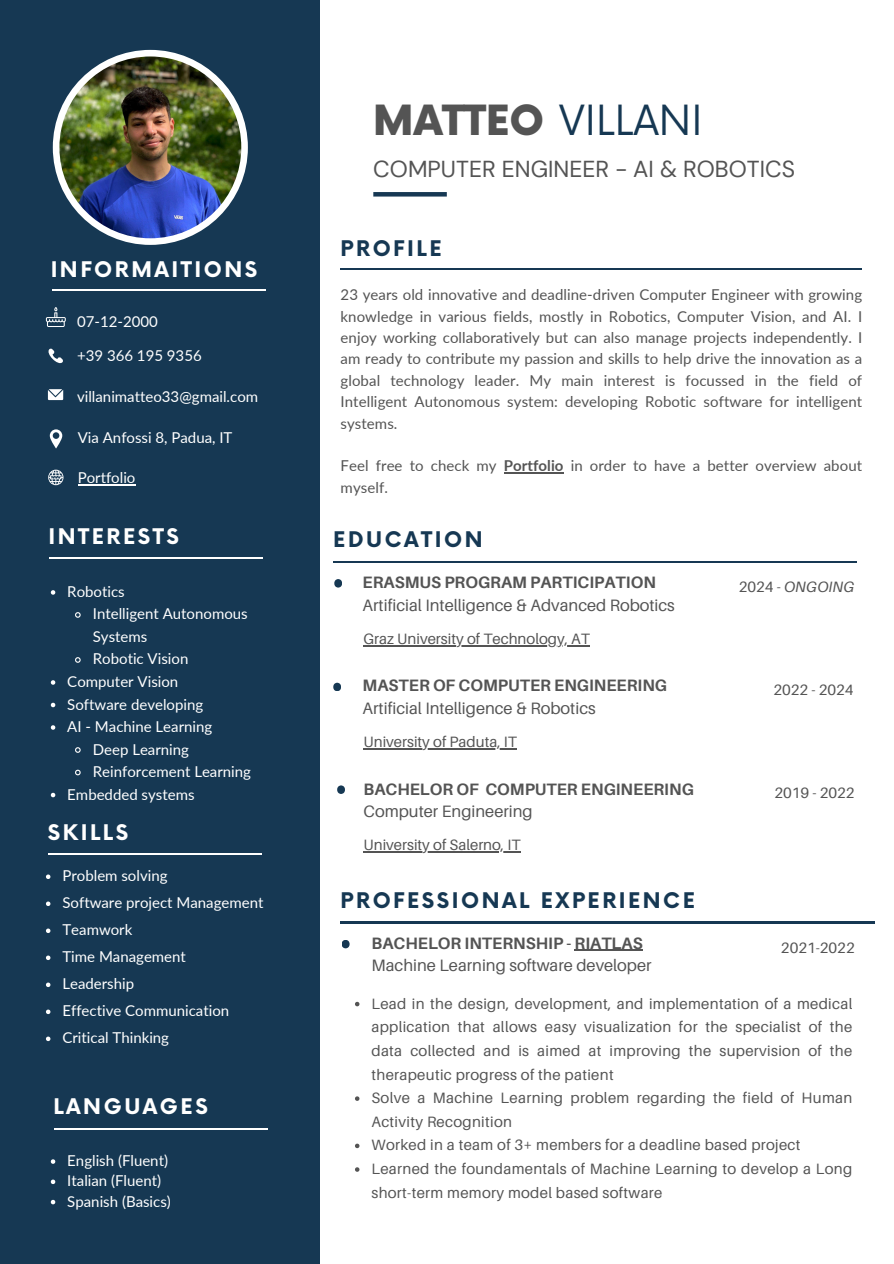
<style>
.page{position:relative;width:894px;height:1264px;background:#fff}
.page>*{position:absolute;margin:0;border:0;box-sizing:border-box;transform-origin:0 0}
.t1{font:40.5px "Now";color:#163853}
.t2{font:23.1px "DM Sans";color:#545454}
.t3{font:700 21px "Now";letter-spacing:.12em;color:#163853}
.t4{font:700 21px "Now";letter-spacing:.12em;color:#fff}
.t5{font:16.5px "Aileron";color:#545454}
.t6{font:700 16.5px "Aileron";color:#545454}
.t7{font:15px/21.3px "Lato";letter-spacing:.005em;color:#545454;text-align:justify}
.t8{font:15px/23.7px "Aileron";letter-spacing:.02em;color:#545454}
.t9{font:15px/22.5px "Lato";color:#fff}
.t10{font:15px "Aileron";color:#545454}
.t11{font:italic 15px "Aileron";color:#545454}
.s1{font-weight:900;color:#545454}
.s2{font-weight:700}
.s3{font-style:normal}
</style>
<div class="page">
<div style="left:0;top:0;width:320px;height:1263px;background:#163853"></div>
<hr style="left:373px;top:192px;width:73px;height:4px;background:#163853">
<div style="left:53px;top:50px;width:195px;height:195px;background:#fff;border-radius:50%"></div>
<img style="left:59px;top:56px;width:182px;height:182px;border-radius:50%">
<svg style="left:48px;top:348px;width:15px;height:16px"></svg>
<svg style="left:48px;top:389px;width:15px;height:11px"></svg>
<svg style="left:50px;top:429px;width:12px;height:19px"></svg>
<hr style="left:52px;top:289px;width:213px;height:1px;background:#fff">
<svg style="left:48px;top:469px;width:15px;height:16px"></svg>
<hr style="left:49px;top:557px;width:214px;height:1px;background:#fff">
<hr style="left:49px;top:853px;width:213px;height:1px;background:#fff">
<hr style="left:54px;top:1127px;width:214px;height:2px;background:#fff">
<hr style="left:340px;top:922px;width:535px;height:1px;background:#163853">
<hr style="left:340px;top:268px;width:522px;height:1px;background:#163853">
<svg style="left:342px;top:940px;width:7px;height:8px"></svg>
<hr style="left:333px;top:561px;width:523px;height:1px;background:#163853">
<svg style="left:334px;top:579px;width:8px;height:8px"></svg>
<svg style="left:333px;top:682px;width:8px;height:9px"></svg>
<svg style="left:337px;top:785px;width:8px;height:9px"></svg>
<svg style="left:46px;top:307px;width:20px;height:20px"></svg>
<hr style="left:78px;top:484px;width:57px;height:1px;background:#fff">
<svg style="left:46px;top:874px;width:4px;height:5px"></svg>
<svg style="left:46px;top:901px;width:4px;height:5px"></svg>
<svg style="left:46px;top:928px;width:4px;height:5px"></svg>
<svg style="left:46px;top:955px;width:4px;height:5px"></svg>
<svg style="left:46px;top:982px;width:4px;height:5px"></svg>
<svg style="left:46px;top:1009px;width:4px;height:5px"></svg>
<svg style="left:46px;top:1036px;width:4px;height:5px"></svg>
<svg style="left:51px;top:590px;width:4px;height:4px"></svg>
<svg style="left:75px;top:612px;width:6px;height:6px"></svg>
<svg style="left:75px;top:657px;width:6px;height:6px"></svg>
<svg style="left:51px;top:680px;width:4px;height:4px"></svg>
<svg style="left:51px;top:702px;width:4px;height:5px"></svg>
<svg style="left:51px;top:725px;width:4px;height:4px"></svg>
<svg style="left:75px;top:747px;width:6px;height:6px"></svg>
<svg style="left:75px;top:769px;width:6px;height:7px"></svg>
<svg style="left:51px;top:792px;width:4px;height:5px"></svg>
<svg style="left:51px;top:1159px;width:4px;height:4px"></svg>
<svg style="left:51px;top:1179px;width:4px;height:5px"></svg>
<svg style="left:51px;top:1199px;width:4px;height:5px"></svg>
<hr style="left:503px;top:472px;width:60px;height:1px;background:#545454">
<hr style="left:574px;top:949px;width:68px;height:1px;background:#545454">
<svg style="left:355px;top:1001px;width:4px;height:5px"></svg>
<svg style="left:355px;top:1096px;width:4px;height:4px"></svg>
<svg style="left:355px;top:1143px;width:4px;height:5px"></svg>
<svg style="left:355px;top:1167px;width:4px;height:4px"></svg>
<hr style="left:363px;top:645px;width:227px;height:1px;background:#545454">
<hr style="left:363px;top:748px;width:154px;height:1px;background:#545454">
<hr style="left:363px;top:851px;width:157px;height:1px;background:#545454">
<p class="t4" style="left:51px;top:258px;width:208px">INFORMAITIONS</p>
<p class="t9" style="left:77px;top:310px;width:82px">07-12-2000</p>
<p class="t9" style="left:77px;top:344px;width:126px">+39 366 195 9356</p>
<p class="t9" style="left:77px;top:385px;width:182px">villanimatteo33@gmail.com</p>
<p class="t9" style="left:78px;top:425px;width:156px">Via Anfossi 8, Padua, IT</p>
<p class="t9" style="left:78px;top:466px;width:59px">Portfolio</p>
<h3 class="t4" style="left:48px;top:524px;width:132px">INTERESTS</h3>
<p class="t9" style="left:67px;top:580px;width:59px">Robotics</p>
<p class="t9" style="left:93px;top:602px;width:156px">Intelligent Autonomous<br>Systems</p>
<p class="t9" style="left:93px;top:647px;width:97px">Robotic Vision</p>
<p class="t9" style="left:67px;top:670px;width:112px">Computer Vision</p>
<h3 class="t9" style="left:67px;top:692px;width:137px">Software developing</h3>
<p class="t9" style="left:67px;top:715px;width:146px">AI - Machine Learning</p>
<p class="t9" style="left:93px;top:737px;width:98px">Deep Learning</p>
<p class="t9" style="left:93px;top:760px;width:160px">Reinforcement Learning</p>
<p class="t9" style="left:67px;top:782px;width:129px">Embedded systems</p>
<p class="t4" style="left:48px;top:820px;width:82px">SKILLS</p>
<p class="t9" style="left:62px;top:864px;width:107px">Problem solving</p>
<h3 class="t9" style="left:62px;top:891px;width:202px">Software project Management</h3>
<p class="t9" style="left:62px;top:918px;width:71px">Teamwork</p>
<p class="t9" style="left:62px;top:945px;width:125px">Time Management</p>
<p class="t9" style="left:62px;top:972px;width:73px">Leadership</p>
<p class="t9" style="left:62px;top:999px;width:168px">Effective Communication</p>
<p class="t9" style="left:62px;top:1026px;width:108px">Critical Thinking</p>
<h3 class="t4" style="left:53px;top:1095px;width:156px">LANGUAGES</h3>
<p class="t9" style="left:67px;top:1148px;width:102px">English (Fluent)</p>
<p class="t9" style="left:67px;top:1169px;width:95px">Italian (Fluent)</p>
<p class="t9" style="left:67px;top:1189px;width:105px">Spanish (Basics)</p>
<p class="t1" style="left:373px;top:98px;width:330px"><span class="s1">MATTEO</span> VILLANI</p>
<p class="t2" style="left:373px;top:154px;width:423px">COMPUTER ENGINEER - AI &amp; ROBOTICS</p>
<p class="t3" style="left:340px;top:237px;width:102px">PROFILE</p>
<p class="t7" style="left:340px;top:284px;width:523px">23 years old innovative and deadline-driven Computer Engineer with growing knowledge in various fields, mostly in Robotics, Computer Vision, and AI. I enjoy working collaboratively but can also manage projects independently. I am ready to contribute my passion and skills to help drive the innovation as a global technology leader. My main interest is focussed in the field of Intelligent Autonomous system: developing Robotic software for intelligent systems.</p>
<h1 class="t7" style="left:340px;top:455px;width:523px">Feel free to check my <span class="s2">Portfolio</span> in order to have a better overview about myself.</h1>
<p class="t3" style="left:333px;top:528px;width:151px">EDUCATION</p>
<p class="t6" style="left:362px;top:572px;width:295px">ERASMUS PROGRAM PARTICIPATION</p>
<h6 class="t11" style="left:738px;top:577px;width:117px"><span class="s3">2024 -</span> ONGOING</h6>
<h5 class="t5" style="left:362px;top:594px;width:314px">Artificial Intelligence &amp; Advanced Robotics</h5>
<h6 class="t10" style="left:363px;top:629px;width:228px">Graz University of Technology, AT</h6>
<p class="t6" style="left:362px;top:675px;width:306px">MASTER OF COMPUTER ENGINEERING</p>
<p class="t10" style="left:773px;top:680px;width:82px">2022 - 2024</p>
<h5 class="t5" style="left:362px;top:698px;width:234px">Artificial Intelligence &amp; Robotics</h5>
<h6 class="t10" style="left:363px;top:732px;width:155px">University of Paduta, IT</h6>
<p class="t6" style="left:363px;top:778px;width:332px">BACHELOR OF COMPUTER ENGINEERING</p>
<p class="t10" style="left:774px;top:783px;width:82px">2019 - 2022</p>
<h3 class="t5" style="left:363px;top:801px;width:171px">Computer Engineering</h3>
<h5 class="t10" style="left:363px;top:835px;width:158px">University of Salerno, IT</h5>
<p class="t3" style="left:340px;top:889px;width:356px">PROFESSIONAL EXPERIENCE</p>
<h4 class="t6" style="left:371px;top:932px;width:272px">BACHELOR INTERNSHIP - RIATLAS</h4>
<h2 class="t10" style="left:780px;top:938px;width:75px">2021-2022</h2>
<h3 class="t5" style="left:371px;top:955px;width:281px">Machine Learning software developer</h3>
<p class="t8" style="left:371px;top:991px;width:482px;text-align:justify">Lead in the design, development, and implementation of a medical application that allows easy visualization for the specialist of the data collected and is aimed at improving the supervision of the therapeutic progress of the patient</p>
<p class="t8" style="left:371px;top:1085px;width:482px">Solve a Machine Learning problem regarding the field of Human<br>Activity Recognition</p>
<h3 class="t8" style="left:371px;top:1132px;width:430px">Worked in a team of 3+ members for a deadline based project</h3>
<h5 class="t8" style="left:371px;top:1156px;width:482px">Learned the foundamentals of Machine Learning to develop a Long short-term memory model based software</h5>
</div>
